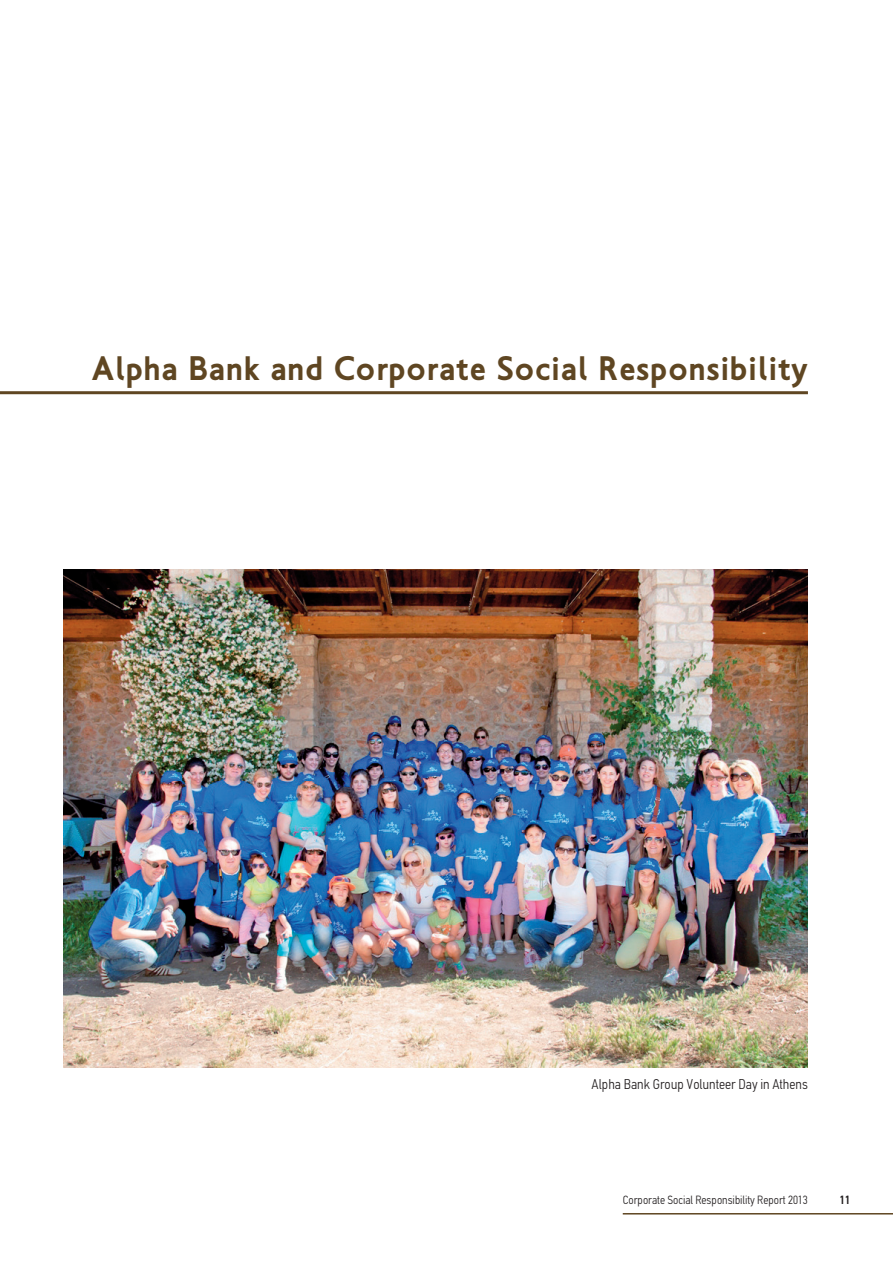
<style>
.page{position:relative;width:893px;height:1263px;background:#fff}
.page>*{position:absolute;margin:0;border:0;box-sizing:border-box;transform-origin:0 0}
.t1{font:700 34.5px "PF Transport";letter-spacing:.01em;color:#5f4622}
.t2{font:300 condensed 14.25px "PF Din Text";color:#231f20}
.t3{font:300 condensed 12px "PF Din Text";color:#231f20}
.t4{font:700 12px "PF Din Text Condensed";color:#231f20}
</style>
<div class="page">
<hr style="left:0;top:391px;width:808px;height:3px;background:#5f4622">
<img style="left:64px;top:570px;width:744px;height:497px">
<hr style="left:623px;top:1213px;width:270px;height:1px;background:#5f4622">
<p class="t1" style="left:92px;top:348px;width:718px">Alpha Bank and Corporate Social Responsibility</p>
<p class="t2" style="left:592px;top:1075px;width:218px">Alpha Bank Group Volunteer Day in Athens</p>
<p class="t3" style="left:623px;top:1193px;width:187px">Corporate Social Responsibility Report 2013</p>
<p class="t4" style="left:840px;top:1193px;width:12px">11</p>
</div>
